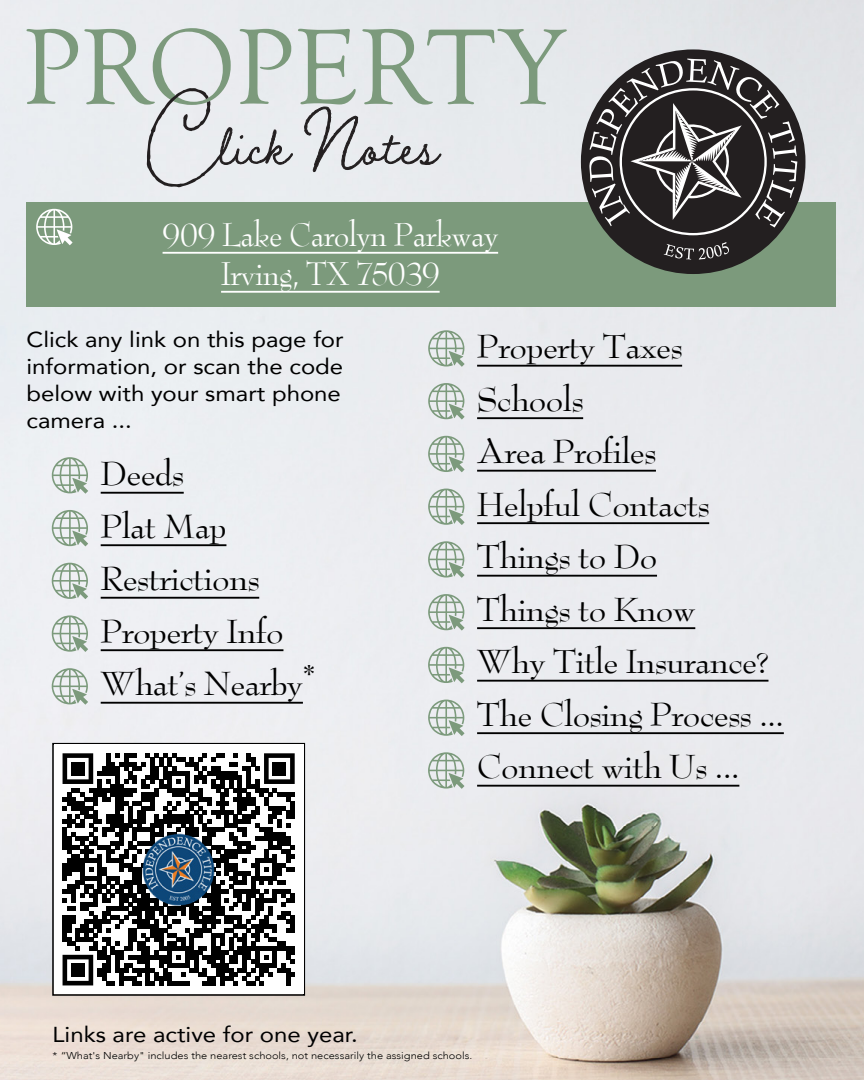
<style>
.page{position:relative;width:864px;height:1080px;background:#fff}
.page>*{position:absolute;margin:0;border:0;box-sizing:border-box;transform-origin:0 0}
.t1{font:36.45px/52.5px "Bernhard Mordern";color:#000;scale:1.11 1}
.t2{font:36px/39px "Bernhard Mordern";color:#fff;text-align:center}
.t3{font:21.6px/27px "Avenir";color:#000;scale:1.11 1}
.t4{font:300 10.05px "Avenir";color:#000;scale:1.11 1}
.s1{font-size:40.5px}
</style>
<div class="page">
<img style="left:0;top:0;width:864px;height:1080px">
<svg style="left:26px;top:29px;width:52px;height:75px;background:#c9d4ce"></svg>
<svg style="left:84px;top:28px;width:483px;height:159px;background:#d4dad9"></svg>
<div style="left:27px;top:202px;width:809px;height:105px;background:#7c9a7c"></div>
<div style="left:582px;top:51px;width:222px;height:222px;background:#231f20;border-radius:50%"></div>
<svg style="left:664px;top:242px;width:65px;height:18px"></svg>
<svg style="left:589px;top:59px;width:208px;height:176px"></svg>
<hr style="left:101px;top:492px;width:83px;height:2px;background:#000">
<hr style="left:101px;top:544px;width:125px;height:2px;background:#000">
<hr style="left:101px;top:597px;width:158px;height:2px;background:#000">
<hr style="left:101px;top:649px;width:182px;height:2px;background:#000">
<hr style="left:101px;top:702px;width:202px;height:2px;background:#000">
<hr style="left:477px;top:365px;width:205px;height:2px;background:#000">
<hr style="left:477px;top:417px;width:106px;height:2px;background:#000">
<hr style="left:477px;top:470px;width:179px;height:2px;background:#000">
<hr style="left:477px;top:522px;width:232px;height:2px;background:#000">
<hr style="left:477px;top:575px;width:180px;height:2px;background:#000">
<hr style="left:477px;top:627px;width:218px;height:2px;background:#000">
<hr style="left:477px;top:680px;width:291px;height:2px;background:#000">
<hr style="left:477px;top:732px;width:307px;height:2px;background:#000">
<hr style="left:477px;top:785px;width:262px;height:2px;background:#000">
<div style="left:52px;top:743px;width:253px;height:253px;border:2px solid #000"></div>
<svg style="left:52px;top:457px;width:36px;height:37px"></svg>
<svg style="left:52px;top:510px;width:36px;height:36px"></svg>
<svg style="left:52px;top:563px;width:36px;height:36px"></svg>
<svg style="left:52px;top:615px;width:36px;height:37px"></svg>
<svg style="left:52px;top:668px;width:36px;height:37px"></svg>
<svg style="left:428px;top:330px;width:37px;height:37px"></svg>
<svg style="left:428px;top:383px;width:37px;height:36px"></svg>
<svg style="left:428px;top:436px;width:37px;height:36px"></svg>
<svg style="left:428px;top:489px;width:37px;height:36px"></svg>
<svg style="left:428px;top:541px;width:36px;height:37px"></svg>
<svg style="left:428px;top:594px;width:37px;height:37px"></svg>
<svg style="left:428px;top:647px;width:36px;height:36px"></svg>
<svg style="left:428px;top:700px;width:36px;height:36px"></svg>
<svg style="left:428px;top:752px;width:36px;height:37px"></svg>
<svg style="left:36px;top:209px;width:37px;height:36px"></svg>
<hr style="left:163px;top:252px;width:335px;height:2px;background:#fff">
<hr style="left:221px;top:291px;width:219px;height:2px;background:#fff">
<div style="left:54px;top:745px;width:249px;height:249px;background:#fff"></div>
<svg style="left:63px;top:753px;width:232px;height:232px"></svg>
<div style="left:71px;top:762px;width:13px;height:13px;background:#000"></div>
<div style="left:273px;top:762px;width:13px;height:13px;background:#000"></div>
<div style="left:71px;top:964px;width:13px;height:13px;background:#000"></div>
<img style="left:141px;top:832px;width:75px;height:75px">
<p class="t2" style="left:163px;top:214px;width:337px">909 Lake Carolyn Parkway<br>Irving, TX 75039</p>
<p class="t3" style="left:27px;top:325px;width:287px">Click any link on this page for information, or scan the code below with your smart phone camera ...</p>
<p class="t1" style="left:101px;top:447px;width:195px">Deeds<br>Plat Map<br>Restrictions<br>Property Info<br>What’s Nearby<span class="s1">*</span></p>
<p class="t1" style="left:477px;top:320px;width:278px">Property Taxes<br>Schools<br>Area Profiles<br>Helpful Contacts<br>Things to Do<br>Things to Know<br>Why Title Insurance?<br>The Closing Process ...<br>Connect with Us ...</p>
<p class="t3" style="left:53px;top:1020px;width:276px">Links are active for one year.</p>
<p class="t4" style="left:53px;top:1050px;width:380px">* “What's Nearby" includes the nearest schools, not necessarily the assigned schools.</p>
</div>
